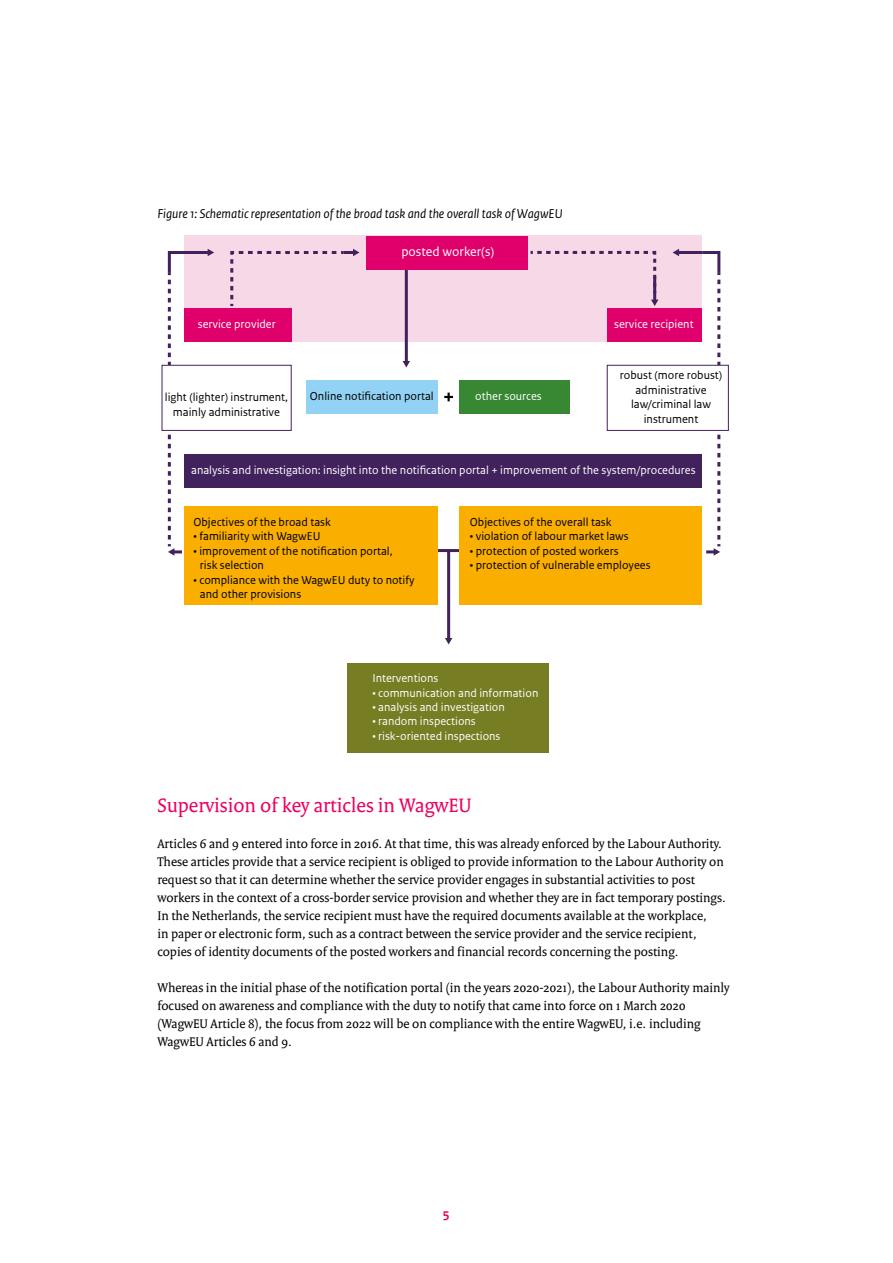
<style>
.page{position:relative;width:893px;height:1263px;background:#fff}
.page>*{position:absolute;margin:0;border:0;box-sizing:border-box;transform-origin:0 0}
.H3_Paragraafkop{font:21px "Rijksoverheid Serif";color:#ec005f}
.P_Broodtekst_Serif{font:13.5px/18px "Rijksoverheid Serif";color:#000}
.P_13_RO_Fotobijschri{font:italic 13.5px "Rijksoverheid Sans Text";color:#000}
.t1{font:13.5px "Rijksoverheid Sans Text TT Regular 2";color:#fff}
.t2{font:700 13.5px "Rijksoverheid Sans Text";color:#ec005f}
.t3{font:12px/14.4px "Rijksoverheid Sans Text TT";color:#000}
.t4{font:12px "Rijksoverheid Sans Text TT";color:#fff}
.t5{font:12px "Rijksoverheid Sans Text TT Regular 2";color:#000}
.t6{font:12px "Rijksoverheid Sans Text TT Regular 2";color:#fff}
</style>
<div class="page">
<div style="left:185px;top:236px;width:517px;height:106px;background:#f6d8e7"></div>
<hr style="left:185px;top:251px;width:24px;height:3px;background:#42225d">
<svg style="left:208px;top:249px;width:6px;height:7px"></svg>
<hr style="left:653px;top:276px;width:3px;height:25px;background:#42225d">
<svg style="left:651px;top:300px;width:7px;height:6px"></svg>
<hr style="left:405px;top:269px;width:3px;height:93px;background:#42225d">
<svg style="left:403px;top:361px;width:7px;height:6px"></svg>
<hr style="left:447px;top:551px;width:3px;height:88px;background:#42225d">
<svg style="left:445px;top:638px;width:7px;height:6px"></svg>
<svg style="left:230px;top:249px;width:129px;height:57px"></svg>
<svg style="left:531px;top:250px;width:126px;height:43px"></svg>
<hr style="left:438px;top:549px;width:21px;height:3px;background:#42225d">
<div style="left:366px;top:236px;width:162px;height:33px;background:#e0006c"></div>
<div style="left:185px;top:308px;width:107px;height:34px;background:#e0006c"></div>
<div style="left:307px;top:380px;width:131px;height:34px;background:#92d2f4"></div>
<div style="left:459px;top:380px;width:111px;height:34px;background:#388833"></div>
<svg style="left:444px;top:393px;width:9px;height:8px"></svg>
<div style="left:607px;top:308px;width:95px;height:34px;background:#e0006c"></div>
<div style="left:185px;top:454px;width:517px;height:33px;background:#42225d"></div>
<div style="left:185px;top:506px;width:253px;height:99px;background:#f9ae00"></div>
<div style="left:348px;top:663px;width:201px;height:89px;background:#767d22"></div>
<div style="left:459px;top:506px;width:243px;height:98px;background:#f9ae00"></div>
<div style="left:162px;top:365px;width:130px;height:66px;border:1px solid #42225d"></div>
<hr style="left:678px;top:251px;width:24px;height:3px;background:#42225d">
<svg style="left:673px;top:249px;width:6px;height:7px"></svg>
<svg style="left:166px;top:249px;width:23px;height:307px"></svg>
<svg style="left:699px;top:251px;width:23px;height:305px"></svg>
<div style="left:607px;top:365px;width:121px;height:65px;background:#fff"></div>
<div style="left:607px;top:365px;width:122px;height:66px;border:1px solid #42225d"></div>
<p class="P_13_RO_Fotobijschri" style="left:157px;top:206px;width:407px">Figure 1: Schematic representation of the broad task and the overall task of WagwEU</p>
<p class="t1" style="left:401px;top:244px;width:95px">posted worker(s)</p>
<p class="t4" style="left:198px;top:318px;width:79px">service provider</p>
<p class="t5" style="left:165px;top:390px;width:125px">light (lighter) instrument,</p>
<p class="t3" style="left:173px;top:405px;width:109px">mainly administrative</p>
<p class="t3" style="left:310px;top:389px;width:125px">Online notification portal</p>
<p class="t4" style="left:475px;top:389px;width:68px">other sources</p>
<p class="t4" style="left:614px;top:318px;width:81px">service recipient</p>
<p class="t5" style="left:620px;top:369px;width:104px">robust (more robust)</p>
<p class="t3" style="left:631px;top:383px;width:82px;text-align:center">administrative law/criminal law</p>
<p class="t5" style="left:644px;top:412px;width:56px">instrument</p>
<p class="t4" style="left:191px;top:463px;width:506px">analysis and investigation: insight into the notification portal + improvement of the system/procedures</p>
<p class="t3" style="left:194px;top:515px;width:139px">Objectives of the broad task</p>
<p class="t3" style="left:194px;top:529px;width:128px">• familiarity with WagwEU</p>
<p class="t3" style="left:200px;top:544px;width:194px;text-indent:-6px">• improvement of the notification portal, risk selection</p>
<p class="t3" style="left:200px;top:573px;width:216px;text-indent:-6px">• compliance with the WagwEU duty to notify and other provisions</p>
<p class="t3" style="left:470px;top:515px;width:143px">Objectives of the overall task</p>
<p class="t3" style="left:470px;top:529px;width:160px">• violation of labour market laws</p>
<p class="t3" style="left:470px;top:544px;width:150px">• protection of posted workers</p>
<p class="t3" style="left:470px;top:558px;width:182px">• protection of vulnerable employees</p>
<p class="t6" style="left:372px;top:671px;width:67px">Interventions</p>
<p class="t4" style="left:372px;top:686px;width:168px">• communication and information</p>
<p class="t4" style="left:372px;top:700px;width:134px">• analysis and investigation</p>
<p class="t4" style="left:372px;top:715px;width:105px">• random inspections</p>
<p class="t4" style="left:372px;top:729px;width:130px">• risk-oriented inspections</p>
<h3 class="H3_Paragraafkop" style="left:157px;top:793px;width:316px">Supervision of key articles in WagwEU</h3>
<p class="P_Broodtekst_Serif" style="left:157px;top:834px;width:570px">Articles 6 and 9 entered into force in 2016. At that time, this was already enforced by the Labour Authority.<br>These articles provide that a service recipient is obliged to provide information to the Labour Authority on request so that it can determine whether the service provider engages in substantial activities to post workers in the context of a cross-border service provision and whether they are in fact temporary postings.<br>In the Netherlands, the service recipient must have the required documents available at the workplace,<br>in paper or electronic form, such as a contract between the service provider and the service recipient, copies of identity documents of the posted workers and financial records concerning the posting.</p>
<p class="P_Broodtekst_Serif" style="left:157px;top:978px;width:574px">Whereas in the initial phase of the notification portal (in the years 2020-2021), the Labour Authority mainly focused on awareness and compliance with the duty to notify that came into force on 1 March 2020 (WagwEU Article 8), the focus from 2022 will be on compliance with the entire WagwEU, i.e. including WagwEU Articles 6 and 9.</p>
<p class="t2" style="left:443px;top:1206px;width:8px">5</p>
</div>
